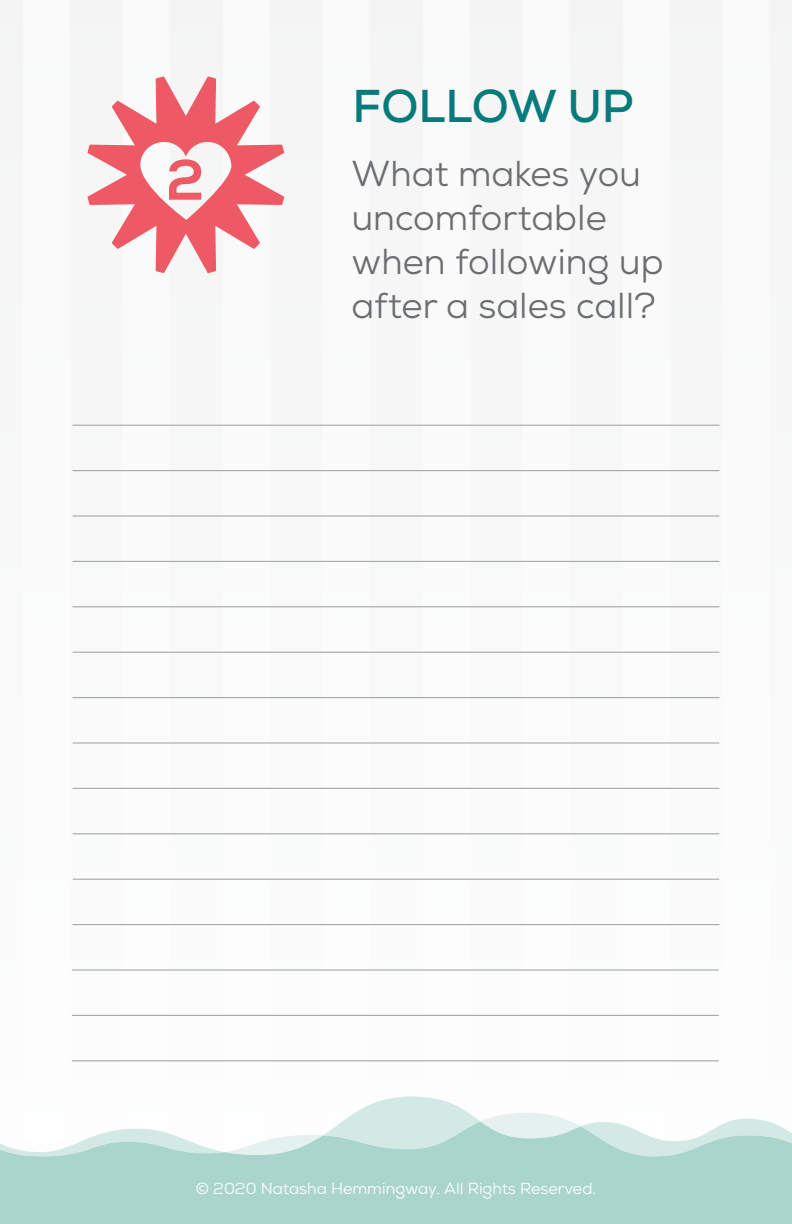
<style>
.page{position:relative;width:792px;height:1224px;background:#f8f9f9}
.page>*{position:absolute;margin:0;border:0;box-sizing:border-box;transform-origin:0 0}
.t1{font:800 56.8px "Nexa";color:#ed5964}
.t2{font:700 46px "Nexa";color:#077b7b}
.t3{font:36px/44px "Nexa";color:#6c6d70}
.t4{font:16px "Nexa";color:#fff}
</style>
<div class="page">
<div style="left:24px;top:0;width:46px;height:1224px;background:#fff"></div>
<div style="left:124px;top:0;width:46px;height:1224px;background:#fff"></div>
<div style="left:223px;top:0;width:47px;height:1224px;background:#fff"></div>
<div style="left:323px;top:0;width:47px;height:1224px;background:#fff"></div>
<div style="left:423px;top:0;width:46px;height:1224px;background:#fff"></div>
<div style="left:523px;top:0;width:46px;height:1224px;background:#fff"></div>
<div style="left:623px;top:0;width:46px;height:1224px;background:#fff"></div>
<div style="left:723px;top:0;width:46px;height:1224px;background:#fff"></div>
<div style="left:0;top:1160px;width:792px;height:64px;background:#aad5cc"></div>
<svg style="left:355px;top:1097px;width:113px;height:16px;fill:#d3e9e5"></svg>
<svg style="left:0;top:1113px;width:792px;height:47px"></svg>
<hr style="left:73px;top:425px;width:646px;height:1px;background:#a8a9ad">
<hr style="left:73px;top:470px;width:646px;height:1px;background:#a8a9ad">
<hr style="left:73px;top:515px;width:646px;height:2px;background:#a8a9ad">
<hr style="left:73px;top:561px;width:646px;height:1px;background:#a8a9ad">
<hr style="left:73px;top:606px;width:646px;height:1px;background:#a8a9ad">
<hr style="left:73px;top:652px;width:646px;height:1px;background:#a8a9ad">
<hr style="left:73px;top:697px;width:646px;height:1px;background:#a8a9ad">
<hr style="left:73px;top:742px;width:646px;height:2px;background:#a8a9ad">
<hr style="left:73px;top:788px;width:646px;height:1px;background:#a8a9ad">
<hr style="left:73px;top:833px;width:646px;height:1px;background:#a8a9ad">
<hr style="left:73px;top:879px;width:646px;height:1px;background:#a8a9ad">
<hr style="left:73px;top:924px;width:646px;height:1px;background:#a8a9ad">
<hr style="left:72px;top:969px;width:647px;height:2px;background:#a8a9ad">
<hr style="left:72px;top:1015px;width:647px;height:1px;background:#a8a9ad">
<hr style="left:72px;top:1060px;width:647px;height:1px;background:#a8a9ad">
<svg style="left:88px;top:76px;width:196px;height:197px"></svg>
<h1 class="t1" style="left:166px;top:145px;width:40px">2</h1>
<p class="t2" style="left:353px;top:77px;width:283px">FOLLOW UP</p>
<p class="t3" style="left:351px;top:152px;width:314px">What makes you uncomfortable when following up after a sales call?</p>
<p class="t4" style="left:196px;top:1178px;width:402px">© 2020 Natasha Hemmingway. All Rights Reserved.</p>
</div>
